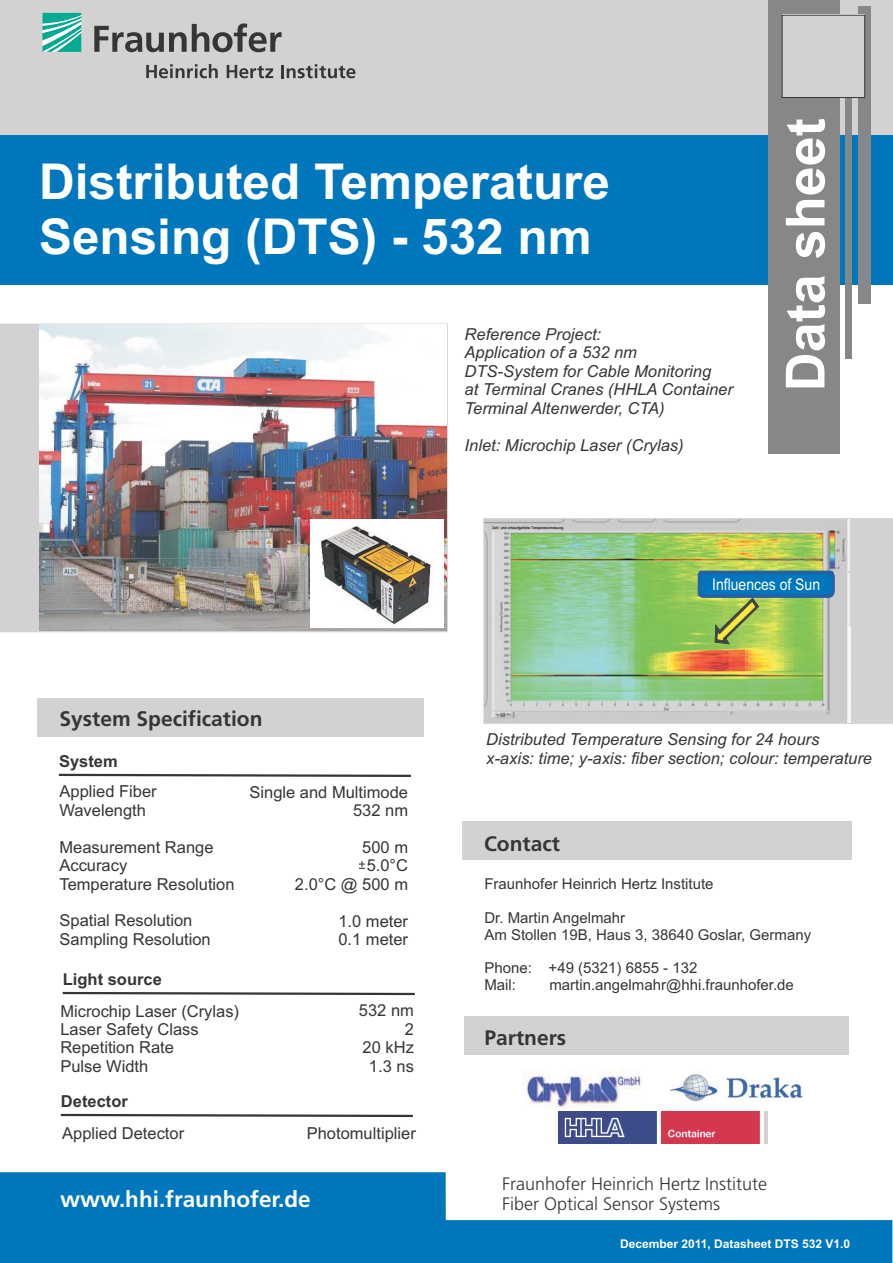
<style>
.page{position:relative;width:893px;height:1263px;background:#fff}
.page>*{position:absolute;margin:0;border:0;box-sizing:border-box;transform-origin:0 0}
.t1{font:700 54px "Arial";color:#fff}
.t2{font:700 49.5px/55.3px "Arial";color:#fff}
.t3{font:300 22.5px "Frutiger";color:#fff}
.t4{font:300 21px "Frutiger";color:#373535}
.t5{font:300 18px "Frutiger";color:#373535}
.t6{font:16.5px/18.5px "Arial";color:#373535}
.t7{font:italic 16.5px/18.5px "Arial";color:#373535}
.t8{font:700 16.5px "Arial";color:#373535}
.t9{font:16.05px "Arial";color:#fff;scale:.87 1}
.t10{font:15px/16.8px "Arial";color:#373535}
.t11{font:700 12px "Arial";color:#fff}
</style>
<div class="page">
<div style="left:483px;top:518px;width:410px;height:206px;background:#d3d1d2"></div>
<div style="left:0;top:0;width:892px;height:136px;background:#d3d1d2"></div>
<svg style="left:43px;top:13px;width:38px;height:39px"></svg>
<svg style="left:94px;top:23px;width:188px;height:29px"></svg>
<svg style="left:146px;top:64px;width:72px;height:14px"></svg>
<svg style="left:227px;top:65px;width:46px;height:13px"></svg>
<svg style="left:281px;top:64px;width:74px;height:14px"></svg>
<div style="left:0;top:136px;width:892px;height:149px;background:#0077bd"></div>
<div style="left:0;top:324px;width:448px;height:308px;background:#d3d1d2"></div>
<svg style="left:0;top:1172px;width:892px;height:91px;fill:#0077bd"></svg>
<div style="left:463px;top:822px;width:389px;height:38px;background:#d3d1d2"></div>
<div style="left:465px;top:1016px;width:383px;height:38px;background:#d3d1d2"></div>
<img style="left:523px;top:1069px;width:118px;height:40px">
<div style="left:768px;top:0;width:72px;height:454px;background:#858789"></div>
<div style="left:845px;top:63px;width:7px;height:296px;background:#858789"></div>
<div style="left:858px;top:6px;width:13px;height:298px;background:#858789"></div>
<div style="left:782px;top:15px;width:83px;height:83px;background:#d3d1d2"></div>
<div style="left:782px;top:15px;width:83px;height:83px;border:1px solid #373535"></div>
<div style="left:38px;top:699px;width:386px;height:38px;background:#d3d1d2"></div>
<svg style="left:58px;top:773px;width:353px;height:4px"></svg>
<svg style="left:359px;top:861px;width:6px;height:8px"></svg>
<svg style="left:62px;top:991px;width:353px;height:5px"></svg>
<svg style="left:60px;top:1113px;width:353px;height:5px"></svg>
<img style="left:39px;top:325px;width:408px;height:306px">
<img style="left:485px;top:519px;width:366px;height:203px">
<svg style="left:698px;top:571px;width:136px;height:73px;background:#6aa57e"></svg>
<img style="left:311px;top:519px;width:133px;height:108px">
<img style="left:558px;top:1111px;width:209px;height:33px">
<img style="left:670px;top:1074px;width:133px;height:28px">
<h2 class="t2" style="left:39px;top:159px;width:572px">Distributed Temperature<br>Sensing (DTS) - 532 nm</h2>
<p class="t7" style="left:465px;top:327px;width:270px">Reference Project:<br>Application of a 532 nm<br>DTS-System for Cable Monitoring<br>at Terminal Cranes (HHLA Container<br>Terminal Altenwerder, CTA)</p>
<p class="t7" style="left:465px;top:437px;width:221px">Inlet: Microchip Laser (Crylas)</p>
<h1 class="t1" style="left:786px;top:391px;width:274px;rotate:-90deg">Data sheet</h1>
<p class="t4" style="left:60px;top:710px;width:204px">System Specification</p>
<p class="t8" style="left:59px;top:755px;width:60px">System</p>
<p class="t6" style="left:59px;top:784px;width:99px">Applied Fiber<br>Wavelength</p>
<p class="t6" style="left:59px;top:839px;width:177px">Measurement Range<br>Accuracy<br>Temperature Resolution</p>
<p class="t6" style="left:59px;top:913px;width:153px">Spatial Resolution<br>Sampling Resolution</p>
<p class="t8" style="left:63px;top:973px;width:100px">Light source</p>
<p class="t6" style="left:249px;top:784px;width:160px;text-align:right">Single and Multimode<br>532 nm</p>
<p class="t6" style="left:295px;top:839px;width:115px;text-align:right">500 m<br>5.0°C<br>2.0°C @ 500 m</p>
<p class="t6" style="left:338px;top:913px;width:71px">1.0 meter<br>0.1 meter</p>
<p class="t6" style="left:60px;top:1003px;width:180px">Microchip Laser (Crylas)<br>Laser Safety Class<br>Repetition Rate<br>Pulse Width</p>
<p class="t6" style="left:359px;top:1003px;width:57px;text-align:right">532 nm<br>2<br>20 kHz<br>1.3 ns</p>
<p class="t8" style="left:61px;top:1095px;width:68px">Detector</p>
<p class="t6" style="left:62px;top:1125px;width:123px">Applied Detector</p>
<p class="t6" style="left:307px;top:1125px;width:111px">Photomultiplier</p>
<p class="t9" style="left:712px;top:578px;width:126px">Influences of Sun</p>
<p class="t7" style="left:486px;top:732px;width:387px">Distributed Temperature Sensing for 24 hours<br>x-axis: time; y-axis: fiber section; colour: temperature</p>
<p class="t4" style="left:480px;top:835px;width:77px">Contact</p>
<p class="t10" style="left:484px;top:877px;width:231px">Fraunhofer Heinrich Hertz Institute</p>
<p class="t10" style="left:484px;top:911px;width:328px">Dr. Martin Angelmahr<br>Am Stollen 19B, Haus 3, 38640 Goslar, Germany</p>
<p class="t10" style="left:484px;top:961px;width:214px">Phone: +49 (5321) 6855 - 132<br>Mail:</p>
<p class="t4" style="left:484px;top:835px;width:77px">Contact</p>
<p class="t10" style="left:549px;top:978px;width:246px">martin.angelmahr@hhi.fraunhofer.de</p>
<p class="t4" style="left:484px;top:1030px;width:83px">Partners</p>
<p class="t5" style="left:502px;top:1176px;width:266px">Fraunhofer Heinrich Hertz Institute</p>
<h3 class="t3" style="left:60px;top:1190px;width:252px">www.hhi.fraunhofer.de</h3>
<p class="t5" style="left:502px;top:1197px;width:219px">Fiber Optical Sensor Systems</p>
<p class="t11" style="left:620px;top:1240px;width:232px">December 2011, Datasheet DTS 532 V1.0</p>
</div>
